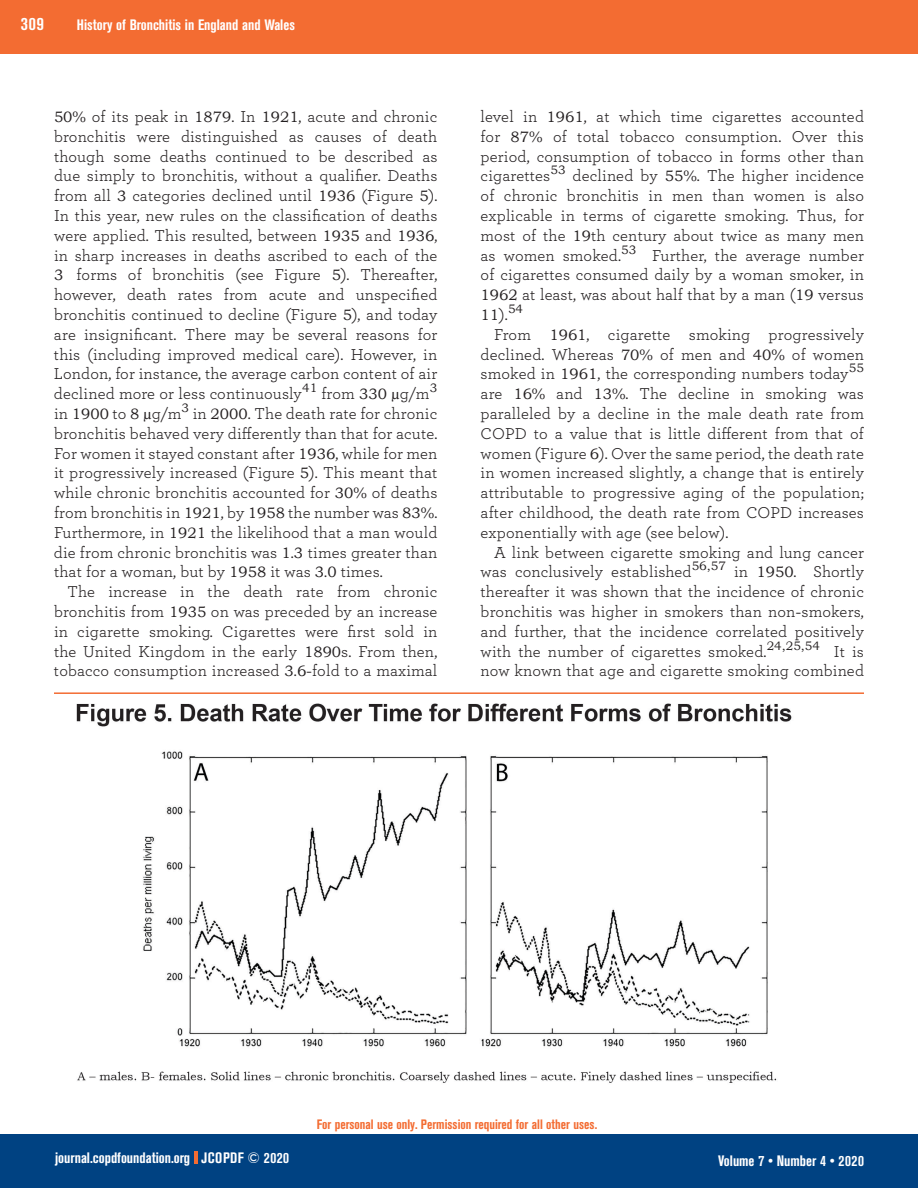
<style>
.page{position:relative;width:918px;height:1188px;background:#fff}
.page>*{position:absolute;margin:0;border:0;box-sizing:border-box;transform-origin:0 0}
.t1{font:700 condensed 18px "Akzidenz Grotesk BE";color:#fff}
.t2{font:16.5px/19.8px "Breathe";letter-spacing:.01em;color:#231f20;text-align:justify}
.t3{font:700 condensed 15px "Akzidenz Grotesk BE";color:#fff}
.t4{font:15px "Bookman Old Style";color:#231f20}
.t5{font:700 condensed 13.5px "Akzidenz Grotesk BE";color:#f36c32}
.s1{font-family:"Bookman Old Style";font-size:15px}
.s2{font-family:"Breathe";font-size:16.5px}
</style>
<div class="page">
<div style="left:0;top:1134px;width:918px;height:54px;background:#004282"></div>
<div style="left:0;top:0;width:918px;height:54px;background:#f36c32"></div>
<svg style="left:194px;top:1152px;width:3px;height:12px"></svg>
<img style="left:77px;top:704px;width:715px;height:379px">
<hr style="left:54px;top:692px;width:810px;height:2px;background:#f36c32">
<p class="t1" style="left:21px;top:13px;width:25px">309</p>
<p class="t3" style="left:77px;top:16px;width:220px">History of Bronchitis in England and Wales</p>
<p class="t2" style="left:54px;top:106px;width:385px"><span class="s1">50%</span> of its peak in <span class="s1">1879</span>. In <span class="s1">1921</span>, acute and chronic bronchitis were distinguished as causes of death though some deaths continued to be described as due simply to bronchitis, without a qualifier. Deaths from all <span class="s1">3</span> categories declined until <span class="s1">1936</span> (Figure <span class="s1">5</span>).<br>In this year, new rules on the classification of deaths were applied. This resulted, between <span class="s1">1935</span> and <span class="s1">1936</span>, in sharp increases in deaths ascribed to each of the <span class="s1">3</span> forms of bronchitis (see Figure <span class="s1">5</span>). Thereafter, however, death rates from acute and unspecified bronchitis continued to decline (Figure <span class="s1">5</span>), and today are insignificant. There may be several reasons for this (including improved medical care). However, in London, for instance, the average carbon content of air declined more or less continuously<sup>41</sup> from <span class="s1">330 µ</span>g/m<sup>3 </sup>in <span class="s1">1900</span> to <span class="s1">8 µ</span>g/m<sup>3</sup> in <span class="s1">2000</span>. The death rate for chronic bronchitis behaved very differently than that for acute.<br>For women it stayed constant after <span class="s1">1936</span>, while for men it progressively increased (Figure <span class="s1">5</span>). This meant that while chronic bronchitis accounted for <span class="s1">30%</span> of deaths from bronchitis in <span class="s1">1921</span>, by <span class="s1">1958</span> the number was <span class="s1">83%</span>.<br>Furthermore, in <span class="s1">1921</span> the likelihood that a man would die from chronic bronchitis was <span class="s1">1</span>.<span class="s1">3</span> times greater than that for a woman, but by <span class="s1">1958</span> it was <span class="s1">3</span>.<span class="s1">0</span> times.</p>
<p class="t2" style="left:54px;top:581px;width:385px;text-indent:14px">The increase in the death rate from chronic bronchitis from <span class="s1">1935</span> on was preceded by an increase in cigarette smoking. Cigarettes were first sold in the United Kingdom in the early <span class="s1">1890</span>s. From then, tobacco consumption increased <span class="s1">3</span>.<span class="s1">6-</span>fold to a maximal</p>
<p class="t2" style="left:481px;top:106px;width:385px">level in <span class="s1">1961</span>, at which time cigarettes accounted for <span class="s1">87%</span> of total tobacco consumption. Over this period, consumption of tobacco in forms other than cigarettes<sup>53</sup> declined by <span class="s1">55%</span>. The higher incidence of chronic bronchitis in men than women is also explicable in terms of cigarette smoking. Thus, for most of the <span class="s1">19</span>th century about twice as many men as women smoked.<sup>53</sup> Further, the average number of cigarettes consumed daily by a woman smoker, in <span class="s1">1962</span> at least, was about half that by a man (<span class="s1">19</span> versus</p>
<p class="t4" style="left:481px;top:305px;width:44px">11<span class="s2">).</span><sup>54</sup></p>
<p class="t2" style="left:481px;top:324px;width:385px;text-indent:13px">From <span class="s1">1961</span>, cigarette smoking progressively declined. Whereas <span class="s1">70%</span> of men and <span class="s1">40%</span> of women smoked in <span class="s1">1961</span>, the corresponding numbers today<sup>55 </sup>are <span class="s1">16%</span> and <span class="s1">13%</span>. The decline in smoking was paralleled by a decline in the male death rate from COPD to a value that is little different from that of women (Figure <span class="s1">6</span>). Over the same period, the death rate in women increased slightly, a change that is entirely attributable to progressive aging of the population; after childhood, the death rate from COPD increases exponentially with age (see below).</p>
<p class="t2" style="left:481px;top:541px;width:385px;text-indent:13px">A link between cigarette smoking and lung cancer was conclusively established<sup>56,57</sup> in <span class="s1">1950</span>. Shortly thereafter it was shown that the incidence of chronic bronchitis was higher in smokers than non<span class="s1">-</span>smokers, and further, that the incidence correlated positively with the number of cigarettes smoked.<sup>24,25,54</sup> It is now known that age and cigarette smoking combined</p>
<p class="t5" style="left:317px;top:1117px;width:282px">For personal use only. Permission required for all other uses.</p>
<p class="t3" style="left:55px;top:1149px;width:236px">journal.copdfoundation.org JCOPDF © 2020</p>
<p class="t3" style="left:718px;top:1152px;width:147px">Volume 7 • Number 4 • 2020</p>
</div>
